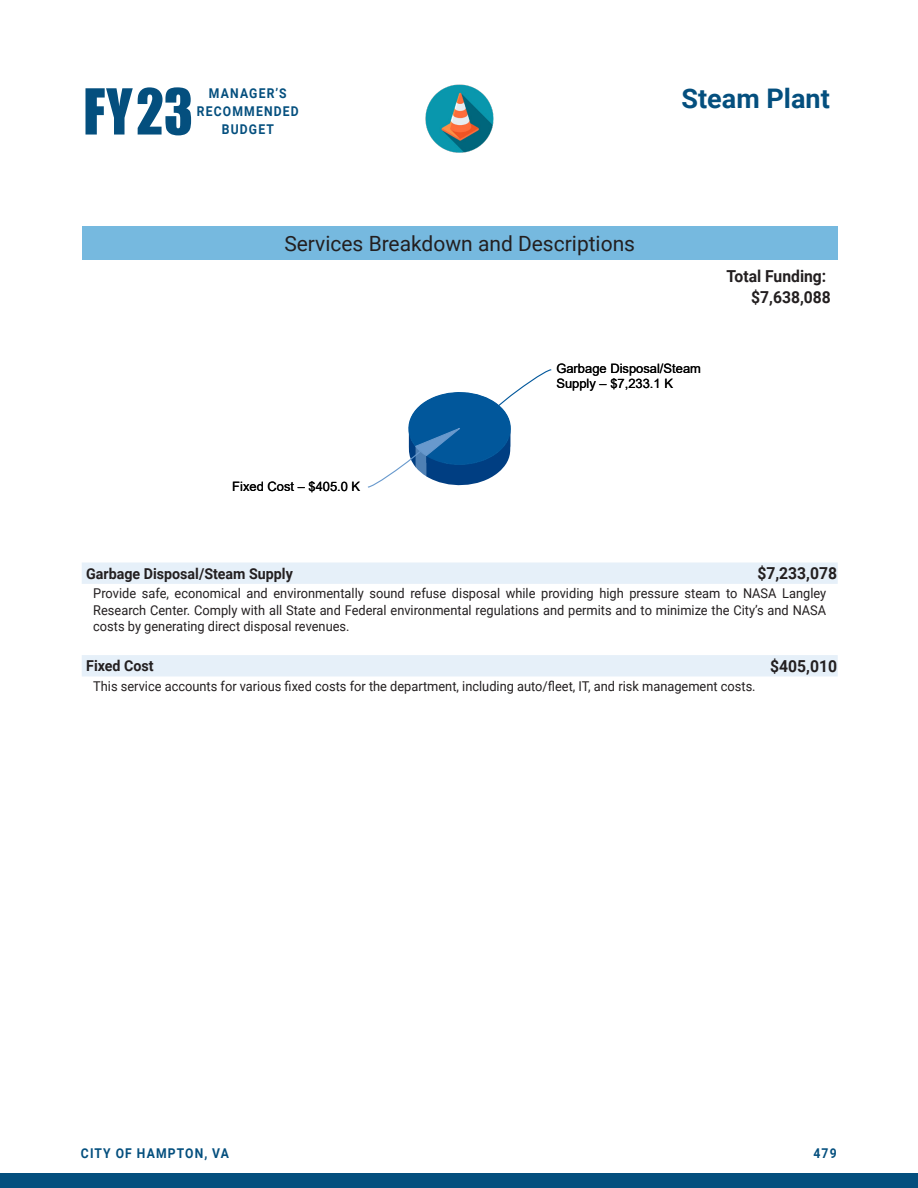
<style>
.page{position:relative;width:918px;height:1188px;background:#fff}
.page>*{position:absolute;margin:0;border:0;box-sizing:border-box;transform-origin:0 0}
.Page_Heading{font:700 27px "Roboto";color:#044f7e}
.t1{font:21px "Roboto";color:#231f20}
.Table_Numbers_11_Rig{font:700 16.5px "Roboto";color:#231f20;scale:.95 1}
.Table_Text{font:700 15px "Roboto";color:#231f20;scale:.95 1}
.Table_Text_9_Justify{font:13.5px/16.5px "Roboto";color:#231f20;text-align:justify;scale:.95 1}
.t2{font:700 13.5px "Roboto";letter-spacing:.095em;color:#044f7e;scale:.9 1}
.t3{font:12.9px/15.8px "Arial";color:#000}
</style>
<div class="page">
<div style="left:0;top:1173px;width:918px;height:15px;background:#044f7e"></div>
<svg style="left:86px;top:87px;width:105px;height:48px"></svg>
<svg style="left:82px;top:562px;width:756px;height:114px"></svg>
<img style="left:426px;top:84px;width:68px;height:68px">
<div style="left:82px;top:226px;width:756px;height:34px;background:#76b9df"></div>
<svg style="left:368px;top:369px;width:184px;height:119px"></svg>
<p class="t2" style="left:209px;top:83px;width:88px">Manager’s</p>
<p class="t2" style="left:197px;top:101px;width:115px">Recomm ended</p>
<p class="t2" style="left:222px;top:119px;width:31px">BUDGE</p>
<p class="t2" style="left:267px;top:119px;width:10px">T</p>
<p class="t1" style="left:284px;top:229px;width:352px">Services Breakdown and Descriptions</p>
<p class="Page_Heading" style="left:682px;top:79px;width:150px">Steam Plant</p>
<p class="Table_Numbers_11_Rig" style="left:726px;top:264px;width:107px">Total Funding:</p>
<p class="Table_Numbers_11_Rig" style="left:751px;top:285px;width:85px">$7,638,088</p>
<p class="t3" style="left:232px;top:478px;width:130px">Fixed Cost – $405.0 K</p>
<p class="t3" style="left:556px;top:360px;width:146px">Garbage Disposal/Steam<br>Supply – $7,233.1 K</p>
<p class="Table_Text" style="left:86px;top:563px;width:219px">Garbage Disposal/Steam Supply</p>
<p class="Table_Numbers_11_Rig" style="left:757px;top:562px;width:85px">$7,233,078</p>
<p class="Table_Text_9_Justify" style="left:93px;top:585px;width:773px">Provide safe, economical and environmentally sound refuse disposal while providing high pressure steam to NASA Langley Research Center. Comply with all State and Federal environmental regulations and permits and to minimize the City’s and NASA costs by generating direct disposal revenues.</p>
<p class="Table_Text" style="left:86px;top:656px;width:73px">Fixed Cost</p>
<p class="Table_Numbers_11_Rig" style="left:770px;top:655px;width:72px">$405,010</p>
<p class="Table_Text_9_Justify" style="left:93px;top:678px;width:699px">This service accounts for various fixed costs for the department, including auto/fleet, IT, and risk management costs.</p>
<p class="t2" style="left:81px;top:1143px;width:166px">CITY OF HAMPTON, VA</p>
<p class="t2" style="left:813px;top:1143px;width:27px">479</p>
</div>
